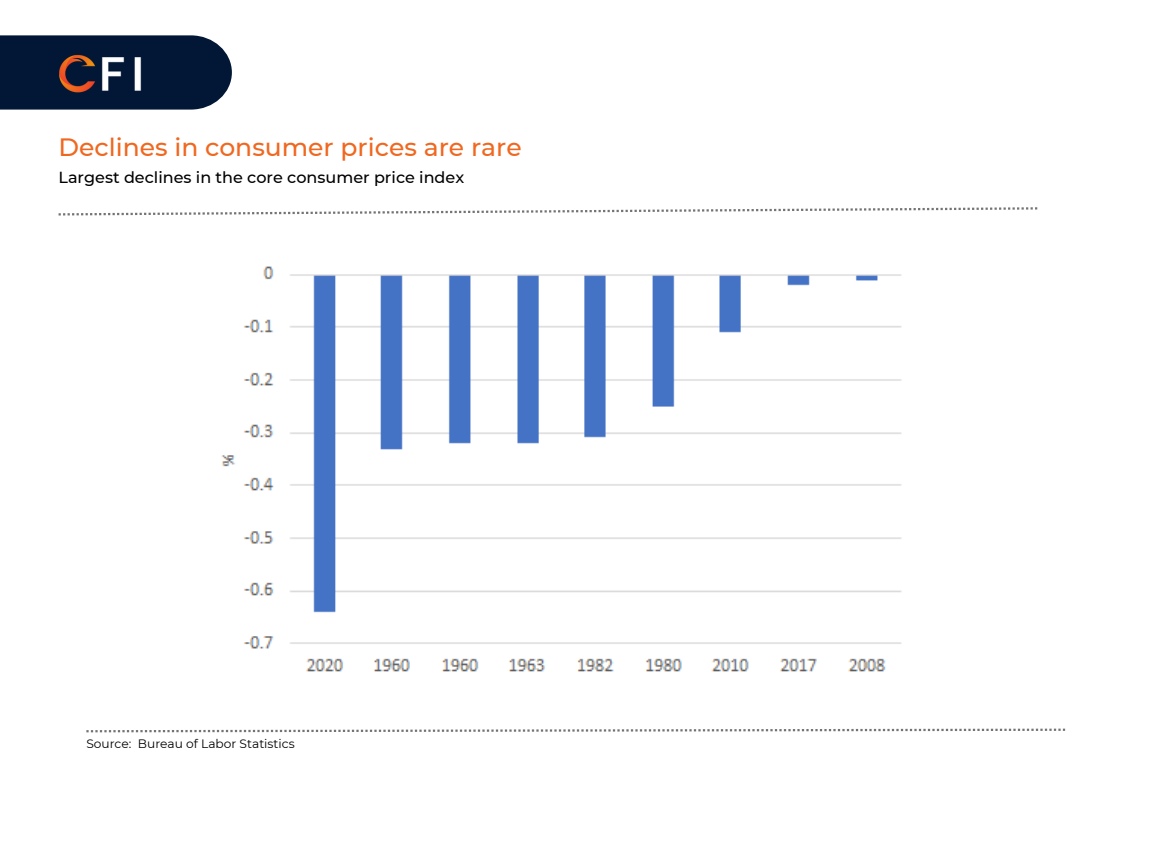
<style>
.page{position:relative;width:1152px;height:864px;background:#fff}
.page>*{position:absolute;margin:0;border:0;box-sizing:border-box;transform-origin:0 0}
.t1{font:500 25.05px "Montserrat";color:#f06820}
.t2{font:500 16.05px "Montserrat";color:#000}
.t3{font:12.15px "Montserrat";color:#000}
</style>
<div class="page">
<svg style="left:86px;top:729px;width:979px;height:3px"></svg>
<svg style="left:59px;top:207px;width:978px;height:9px"></svg>
<svg style="left:0;top:35px;width:232px;height:74px"></svg>
<img style="left:14px;top:41px;width:181px;height:52px">
<img style="left:221px;top:266px;width:681px;height:406px">
<p class="t1" style="left:59px;top:132px;width:465px">Declines in consumer prices are rare</p>
<p class="t2" style="left:59px;top:168px;width:407px">Largest declines in the core consumer price index</p>
<p class="t3" style="left:86px;top:736px;width:210px">Source: Bureau of Labor Statistics</p>
</div>
